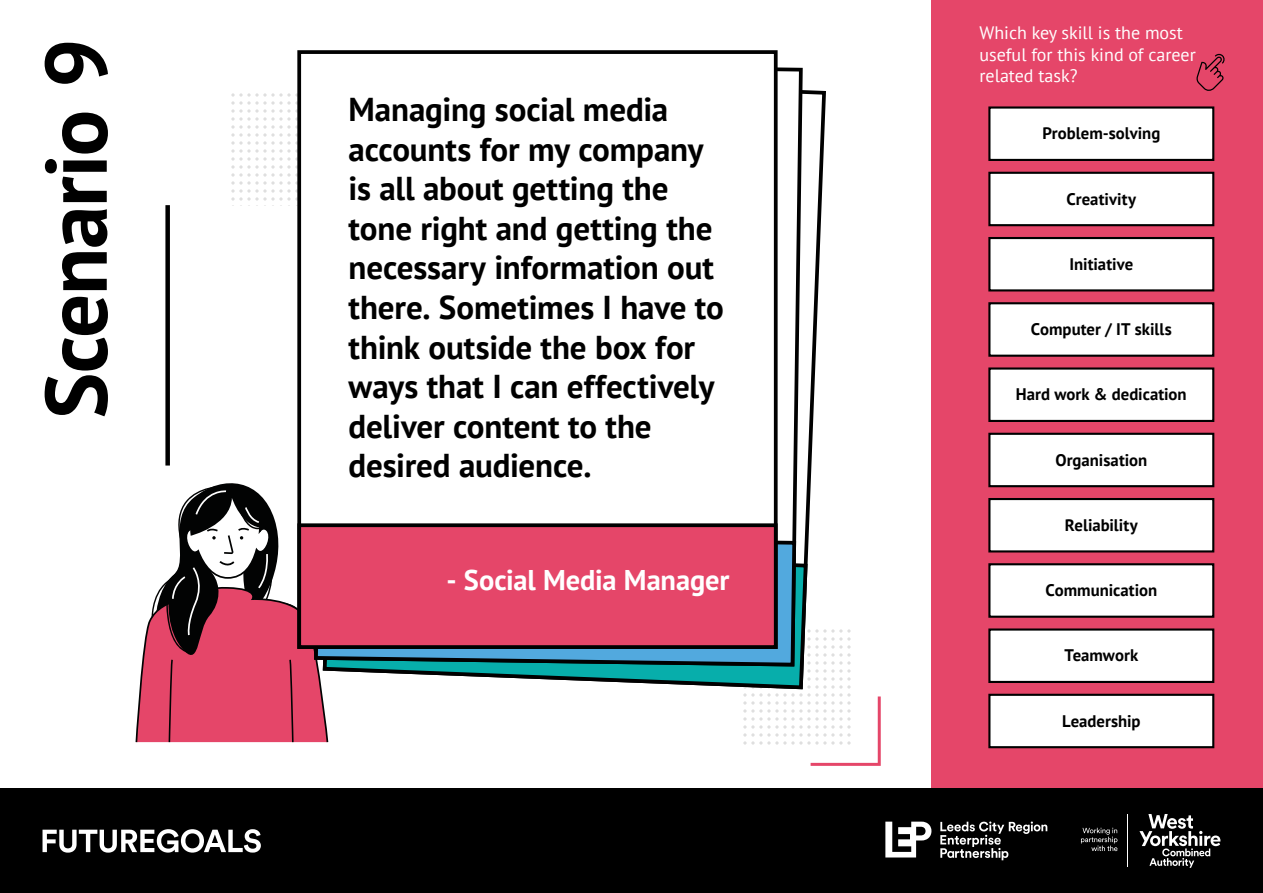
<style>
.page{position:relative;width:1263px;height:893px;background:#fff}
.page>*{position:absolute;margin:0;border:0;box-sizing:border-box;transform-origin:0 0}
.t1{font:700 87px "PT Sans";letter-spacing:-.015em;color:#000}
.t2{font:700 33px/39.6px "PT Sans";letter-spacing:-.005em;color:#000}
.t3{font:700 28.5px "PT Sans";letter-spacing:-.005em;color:#fff}
.t4{font:18px/21.6px "PT Sans";color:#fff}
.t5{font:700 16.65px "PT Sans";color:#000}
</style>
<div class="page">
<div style="left:931px;top:0;width:332px;height:893px;background:#e54669"></div>
<svg style="left:135px;top:483px;width:194px;height:260px"></svg>
<div style="left:0;top:789px;width:1263px;height:104px;background:#000"></div>
<svg style="left:43px;top:829px;width:218px;height:24px"></svg>
<svg style="left:1139px;top:814px;width:79px;height:54px"></svg>
<svg style="left:1081px;top:828px;width:36px;height:20px"></svg>
<hr style="left:1128px;top:815px;width:1px;height:52px;background:#fff">
<svg style="left:885px;top:822px;width:46px;height:35px"></svg>
<svg style="left:940px;top:821px;width:107px;height:39px"></svg>
<svg style="left:743px;top:629px;width:108px;height:116px"></svg>
<svg style="left:805px;top:90px;width:23px;height:601px"></svg>
<svg style="left:321px;top:543px;width:488px;height:148px"></svg>
<svg style="left:778px;top:67px;width:27px;height:601px"></svg>
<svg style="left:312px;top:532px;width:486px;height:136px"></svg>
<svg style="left:231px;top:93px;width:66px;height:113px"></svg>
<div style="left:297px;top:50px;width:481px;height:599px;background:#fff;border:4px solid #000"></div>
<div style="left:297px;top:523px;width:481px;height:126px;background:#e54669;border:4px solid #000"></div>
<div style="left:165px;top:205px;width:5px;height:261px;background:#000"></div>
<div style="left:988px;top:106px;width:226px;height:55px;background:#fff;border:2px solid #000"></div>
<div style="left:988px;top:172px;width:226px;height:54px;background:#fff;border:2px solid #000"></div>
<div style="left:988px;top:237px;width:226px;height:54px;background:#fff;border:2px solid #000"></div>
<div style="left:988px;top:302px;width:226px;height:55px;background:#fff;border:2px solid #000"></div>
<div style="left:988px;top:367px;width:226px;height:55px;background:#fff;border:2px solid #000"></div>
<div style="left:988px;top:433px;width:226px;height:54px;background:#fff;border:2px solid #000"></div>
<div style="left:988px;top:498px;width:226px;height:54px;background:#fff;border:2px solid #000"></div>
<div style="left:988px;top:563px;width:226px;height:55px;background:#fff;border:2px solid #000"></div>
<div style="left:988px;top:628px;width:226px;height:55px;background:#fff;border:2px solid #000"></div>
<div style="left:988px;top:694px;width:226px;height:54px;background:#fff;border:2px solid #000"></div>
<svg style="left:1196px;top:54px;width:29px;height:37px"></svg>
<svg style="left:807px;top:693px;width:74px;height:73px"></svg>
<h1 class="t1" style="left:18px;top:419px;width:382px;rotate:-90deg">Scenario 9</h1>
<p class="t2" style="left:349px;top:89px;width:377px">Managing social media accounts for my company is all about getting the tone right and getting the necessary information out there. Sometimes I have to think outside the box for ways that I can effectively deliver content to the desired audience.</p>
<p class="t3" style="left:446px;top:561px;width:285px">- Social Media Manager</p>
<p class="t4" style="left:979px;top:22px;width:218px">Which key skill is the most useful for this kind of career related task?</p>
<p class="t5" style="left:1042px;top:122px;width:119px">Problem-solving</p>
<p class="t5" style="left:1066px;top:188px;width:71px">Creativity</p>
<p class="t5" style="left:1069px;top:253px;width:65px">Initiative</p>
<p class="t5" style="left:1031px;top:318px;width:142px">Computer / IT skills</p>
<p class="t5" style="left:1016px;top:383px;width:172px">Hard work &amp; dedication</p>
<p class="t5" style="left:1055px;top:449px;width:93px">Organisation</p>
<p class="t5" style="left:1065px;top:514px;width:74px">Reliability</p>
<p class="t5" style="left:1045px;top:579px;width:113px">Communication</p>
<p class="t5" style="left:1064px;top:644px;width:75px">Teamwork</p>
<p class="t5" style="left:1062px;top:710px;width:80px">Leadership</p>
</div>
